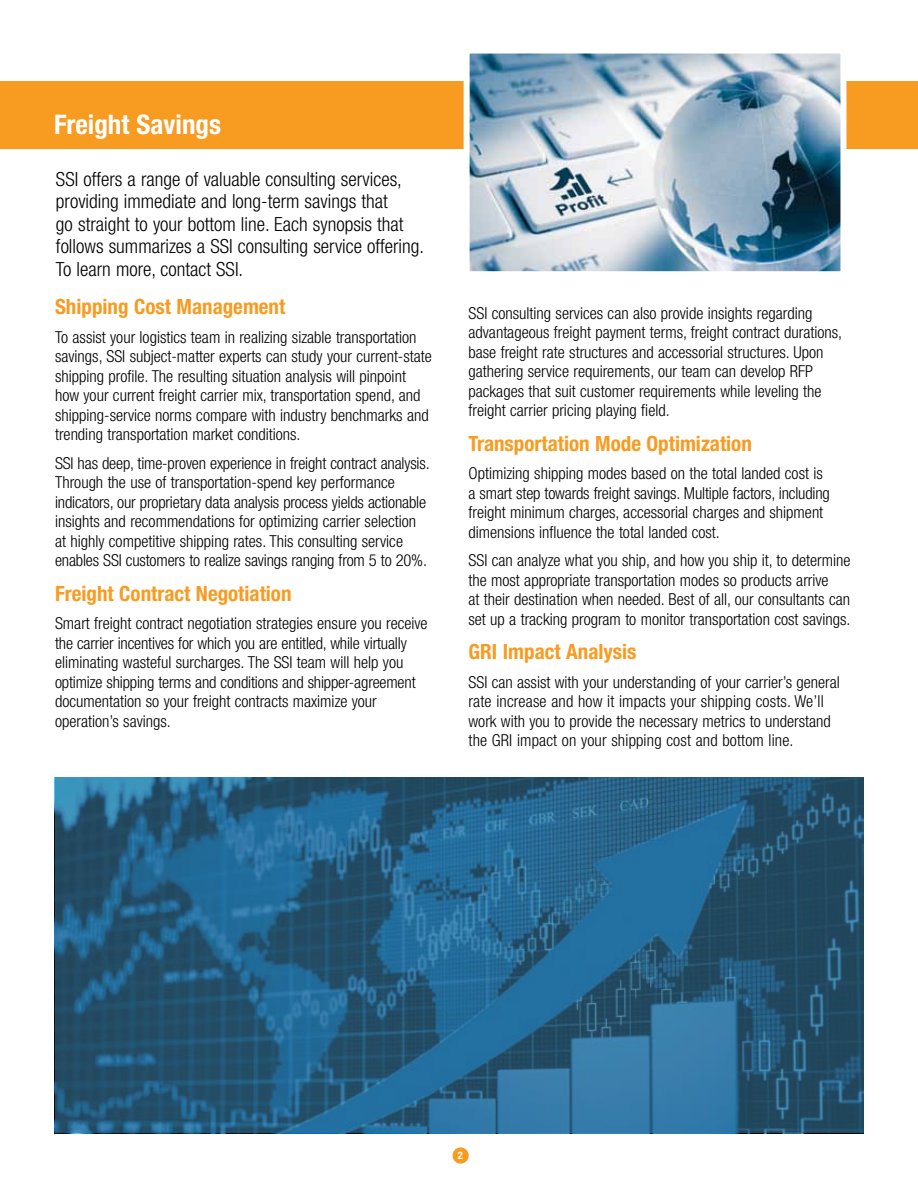
<style>
.page{position:relative;width:918px;height:1188px;background:#fff}
.page>*{position:absolute;margin:0;border:0;box-sizing:border-box;transform-origin:0 0}
.t1{font:700 condensed 27px "Helvetica Neue LT Std";color:#fff}
.t2{font:700 condensed 21px "Helvetica Neue LT Std";color:#f89b21}
.t3{font:300 condensed 19.5px/22.5px "Helvetica Neue LT Std";color:#000}
.t4{font:300 condensed 16.5px/19.5px "Helvetica Neue LT Std";color:#000}
.t5{font:700 condensed 10.5px "Helvetica Neue LT Std";color:#fff}
</style>
<div class="page">
<div style="left:0;top:81px;width:918px;height:67px;background:#f89b21"></div>
<img style="left:471px;top:55px;width:368px;height:215px">
<div style="left:464px;top:48px;width:382px;height:229px;border:6px solid #fff"></div>
<div style="left:453px;top:1147px;width:16px;height:17px;background:#f89b21;border-radius:50%"></div>
<svg style="left:55px;top:778px;width:809px;height:355px;background:#265f83"></svg>
<h1 class="t1" style="left:54px;top:108px;width:169px">Freight Savings</h1>
<p class="t3" style="left:56px;top:167px;width:370px">SSI offers a range of valuable consulting services, providing immediate and long-term savings that<br>go straight to your bottom line. Each synopsis that follows summarizes a SSI consulting service offering.<br>To learn more, contact SSI.</p>
<p class="t2" style="left:55px;top:294px;width:232px">Shipping Cost Management</p>
<p class="t4" style="left:55px;top:327px;width:378px">To assist your logistics team in realizing sizable transportation savings, SSI subject-matter experts can study your current-state shipping profile. The resulting situation analysis will pinpoint how your current freight carrier mix, transportation spend, and shipping-service norms compare with industry benchmarks and trending transportation market conditions.</p>
<p class="t4" style="left:55px;top:453px;width:376px">SSI has deep, time-proven experience in freight contract analysis.<br>Through the use of transportation-spend key performance indicators, our proprietary data analysis process yields actionable insights and recommendations for optimizing carrier selection at highly competitive shipping rates. This consulting service enables SSI customers to realize savings ranging from 5 to 20%.</p>
<p class="t2" style="left:55px;top:581px;width:238px">Freight Contract Negotiation</p>
<p class="t4" style="left:55px;top:614px;width:374px">Smart freight contract negotiation strategies ensure you receive the carrier incentives for which you are entitled, while virtually eliminating wasteful surcharges. The SSI team will help you optimize shipping terms and conditions and shipper-agreement documentation so your freight contracts maximize your operation’s savings.</p>
<p class="t4" style="left:469px;top:303px;width:375px">SSI consulting services can also provide insights regarding advantageous freight payment terms, freight contract durations, base freight rate structures and accessorial structures. Upon gathering service requirements, our team can develop RFP packages that suit customer requirements while leveling the freight carrier pricing playing field.</p>
<p class="t2" style="left:469px;top:431px;width:285px">Transportation Mode Optimization</p>
<p class="t4" style="left:469px;top:464px;width:363px">Optimizing shipping modes based on the total landed cost is a smart step towards freight savings. Multiple factors, including freight minimum charges, accessorial charges and shipment dimensions influence the total landed cost.</p>
<p class="t4" style="left:469px;top:551px;width:383px">SSI can analyze what you ship, and how you ship it, to determine the most appropriate transportation modes so products arrive<br>at their destination when needed. Best of all, our consultants can set up a tracking program to monitor transportation cost savings.</p>
<p class="t2" style="left:469px;top:639px;width:170px">GRI Impact Analysis</p>
<p class="t4" style="left:469px;top:672px;width:373px">SSI can assist with your understanding of your carrier’s general rate increase and how it impacts your shipping costs. We’ll work with you to provide the necessary metrics to understand the GRI impact on your shipping cost and bottom line.</p>
<p class="t5" style="left:458px;top:1149px;width:7px">2</p>
</div>
